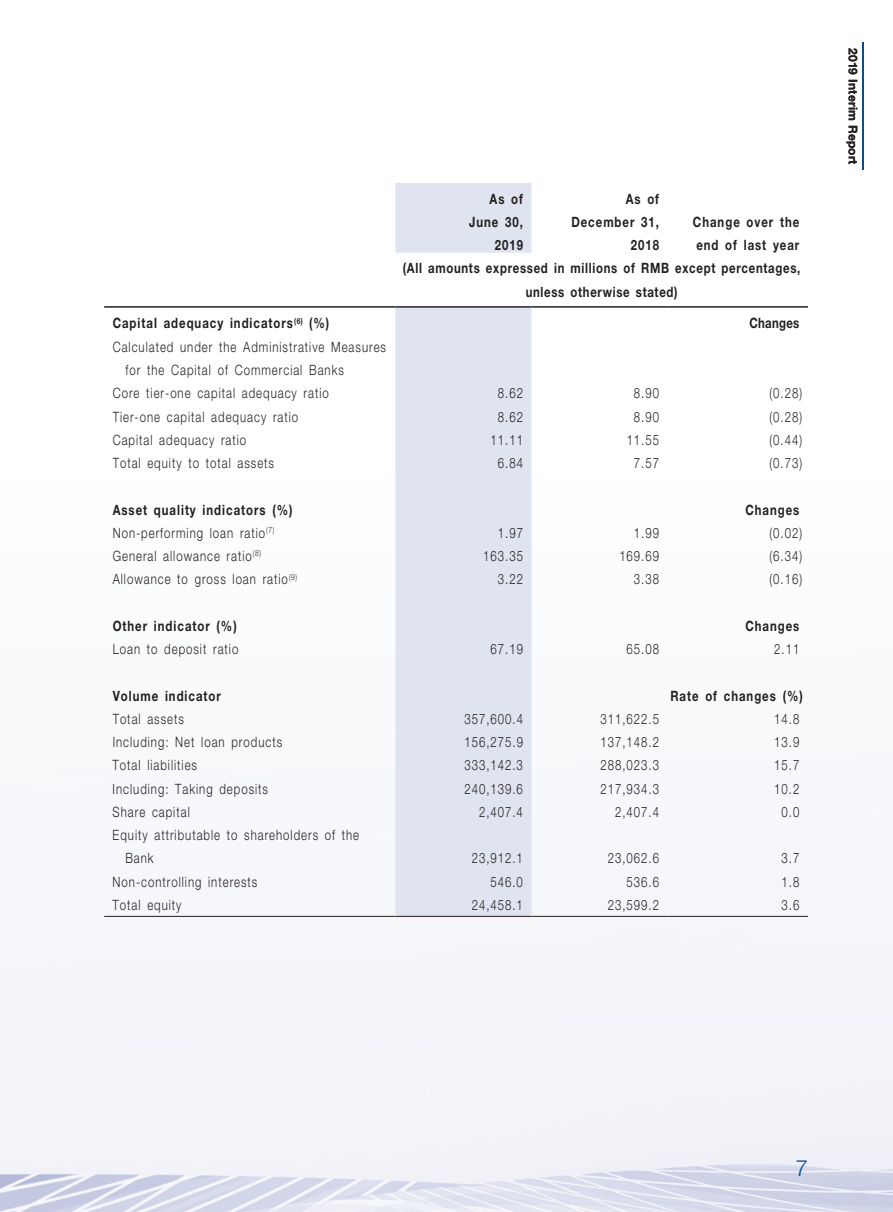
<style>
.page{position:relative;width:893px;height:1212px;background:#fff}
.page>*{position:absolute;margin:0;border:0;box-sizing:border-box;transform-origin:0 0}
.t1{font:300 22.5px "Helvetica Neue LT Std";color:#064f98}
.t2{font:300 14.25px/23.2px "Helvetica Neue LT Std";letter-spacing:.085em;color:#231f20;scale:.8 1}
.t3{font:700 14.25px/23.2px "Helvetica Neue LT Std";letter-spacing:.085em;color:#231f20;text-align:right;scale:.8 1}
.t4{font:700 14.25px "Helvetica Neue LT Std";letter-spacing:.06em;color:#231f20;scale:.8 1}
.t5{font:700 14.25px "Helvetica Neue LT Std";letter-spacing:.025em;color:#231f20;scale:.8 1}
.t6{font:700 12px "Helvetica Neue LT Std";letter-spacing:.01em;color:#231f20}
</style>
<div class="page">
<img style="left:0;top:42px;width:893px;height:1170px">
<hr style="left:862px;top:43px;width:1px;height:127px;background:#064f98">
<svg style="left:395px;top:183px;width:136px;height:733px;background:#e2e5f1"></svg>
<hr style="left:104px;top:306px;width:291px;height:2px;background:#231f20">
<hr style="left:395px;top:306px;width:136px;height:2px;background:#231f20">
<hr style="left:531px;top:306px;width:137px;height:2px;background:#231f20">
<hr style="left:668px;top:306px;width:140px;height:2px;background:#231f20">
<hr style="left:104px;top:916px;width:291px;height:1px;background:#231f20">
<hr style="left:395px;top:916px;width:136px;height:1px;background:#231f20">
<hr style="left:531px;top:916px;width:137px;height:1px;background:#231f20">
<hr style="left:668px;top:916px;width:140px;height:1px;background:#231f20">
<p class="t3" style="left:469px;top:187px;width:69px">As of<br>June 30,<br>2019</p>
<p class="t3" style="left:571px;top:187px;width:111px">As of<br>December 31,<br>2018</p>
<p class="t3" style="left:693px;top:210px;width:135px">Change over the</p>
<p class="t3" style="left:696px;top:233px;width:130px">end of last year</p>
<p class="t4" style="left:403px;top:260px;width:498px">(All amounts expressed in millions of RMB except percentages,</p>
<p class="t4" style="left:526px;top:283px;width:191px">unless otherwise stated)</p>
<p class="t3" style="left:113px;top:311px;width:272px">Capital adequacy indicators<sup>(6)</sup> (%)</p>
<p class="t5" style="left:749px;top:315px;width:64px">Changes</p>
<p class="t2" style="left:113px;top:335px;width:343px">Calculated under the Administrative Measures</p>
<p class="t2" style="left:125px;top:358px;width:275px">for the Capital of Commercial Banks</p>
<p class="t2" style="left:113px;top:381px;width:272px">Core tier-one capital adequacy ratio</p>
<p class="t2" style="left:498px;top:381px;width:33px">8.62</p>
<p class="t2" style="left:634px;top:381px;width:33px">8.90</p>
<p class="t2" style="left:770px;top:381px;width:42px">(0.28)</p>
<p class="t2" style="left:113px;top:404px;width:233px">Tier-one capital adequacy ratio</p>
<p class="t2" style="left:498px;top:404px;width:33px">8.62</p>
<p class="t2" style="left:634px;top:404px;width:33px">8.90</p>
<p class="t2" style="left:770px;top:404px;width:42px">(0.28)</p>
<p class="t2" style="left:113px;top:428px;width:168px">Capital adequacy ratio</p>
<p class="t2" style="left:491px;top:428px;width:42px">11.11</p>
<p class="t2" style="left:627px;top:428px;width:42px">11.55</p>
<p class="t2" style="left:770px;top:428px;width:42px">(0.44)</p>
<p class="t2" style="left:113px;top:451px;width:203px">Total equity to total assets</p>
<p class="t2" style="left:498px;top:451px;width:33px">6.84</p>
<p class="t2" style="left:634px;top:451px;width:33px">7.57</p>
<p class="t2" style="left:770px;top:451px;width:42px">(0.73)</p>
<p class="t3" style="left:113px;top:497px;width:226px">Asset quality indicators (%)</p>
<p class="t3" style="left:745px;top:497px;width:69px">Changes</p>
<p class="t2" style="left:113px;top:521px;width:204px">Non-performing loan ratio<sup>(7)</sup></p>
<p class="t2" style="left:498px;top:521px;width:33px">1.97</p>
<p class="t2" style="left:634px;top:521px;width:33px">1.99</p>
<p class="t2" style="left:770px;top:521px;width:42px">(0.02)</p>
<p class="t2" style="left:113px;top:544px;width:187px">General allowance ratio<sup>(8)</sup></p>
<p class="t2" style="left:483px;top:544px;width:51px">163.35</p>
<p class="t2" style="left:619px;top:544px;width:51px">169.69</p>
<p class="t2" style="left:770px;top:544px;width:42px">(6.34)</p>
<p class="t2" style="left:113px;top:567px;width:232px">Allowance to gross loan ratio<sup>(9)</sup></p>
<p class="t2" style="left:498px;top:567px;width:33px">3.22</p>
<p class="t2" style="left:634px;top:567px;width:33px">3.38</p>
<p class="t2" style="left:770px;top:567px;width:42px">(0.16)</p>
<p class="t3" style="left:113px;top:614px;width:157px">Other indicator (%)</p>
<p class="t3" style="left:745px;top:614px;width:69px">Changes</p>
<p class="t2" style="left:113px;top:637px;width:159px">Loan to deposit ratio</p>
<p class="t2" style="left:491px;top:637px;width:42px">67.19</p>
<p class="t2" style="left:627px;top:637px;width:42px">65.08</p>
<p class="t2" style="left:774px;top:637px;width:33px">2.11</p>
<p class="t3" style="left:113px;top:683px;width:137px">Volume indicator</p>
<p class="t3" style="left:670px;top:683px;width:167px">Rate of changes (%)</p>
<p class="t2" style="left:113px;top:707px;width:91px">Total assets</p>
<p class="t2" style="left:464px;top:707px;width:75px">357,600.4</p>
<p class="t2" style="left:600px;top:707px;width:75px">311,622.5</p>
<p class="t2" style="left:774px;top:707px;width:33px">14.8</p>
<p class="t2" style="left:113px;top:730px;width:213px">Including: Net loan products</p>
<p class="t2" style="left:464px;top:730px;width:75px">156,275.9</p>
<p class="t2" style="left:600px;top:730px;width:75px">137,148.2</p>
<p class="t2" style="left:774px;top:730px;width:33px">13.9</p>
<p class="t2" style="left:113px;top:753px;width:107px">Total liabilities</p>
<p class="t2" style="left:464px;top:753px;width:75px">333,142.3</p>
<p class="t2" style="left:600px;top:753px;width:75px">288,023.3</p>
<p class="t2" style="left:774px;top:753px;width:33px">15.7</p>
<p class="t2" style="left:113px;top:776px;width:196px">Including: Taking deposits</p>
<p class="t2" style="left:464px;top:776px;width:75px">240,139.6</p>
<p class="t2" style="left:600px;top:776px;width:75px">217,934.3</p>
<p class="t2" style="left:774px;top:776px;width:33px">10.2</p>
<p class="t2" style="left:113px;top:800px;width:98px">Share capital</p>
<p class="t2" style="left:479px;top:800px;width:56px">2,407.4</p>
<p class="t2" style="left:615px;top:800px;width:56px">2,407.4</p>
<p class="t2" style="left:782px;top:800px;width:24px">0.0</p>
<p class="t2" style="left:125px;top:823px;width:294px;text-indent:-13px">Equity attributable to shareholders of the<br>Bank</p>
<p class="t2" style="left:472px;top:846px;width:66px">23,912.1</p>
<p class="t2" style="left:608px;top:846px;width:66px">23,062.6</p>
<p class="t2" style="left:781px;top:846px;width:24px">3.7</p>
<p class="t2" style="left:113px;top:869px;width:183px">Non-controlling interests</p>
<p class="t2" style="left:490px;top:869px;width:42px">546.0</p>
<p class="t2" style="left:627px;top:869px;width:42px">536.6</p>
<p class="t2" style="left:781px;top:869px;width:24px">1.8</p>
<p class="t2" style="left:113px;top:893px;width:88px">Total equity</p>
<p class="t2" style="left:472px;top:893px;width:66px">24,458.1</p>
<p class="t2" style="left:608px;top:893px;width:66px">23,599.2</p>
<p class="t2" style="left:781px;top:893px;width:24px">3.6</p>
<p class="t6" style="left:860px;top:48px;width:118px;rotate:90deg">2019 Interim Report</p>
<h1 class="t1" style="left:795px;top:1155px;width:14px">7</h1>
</div>
